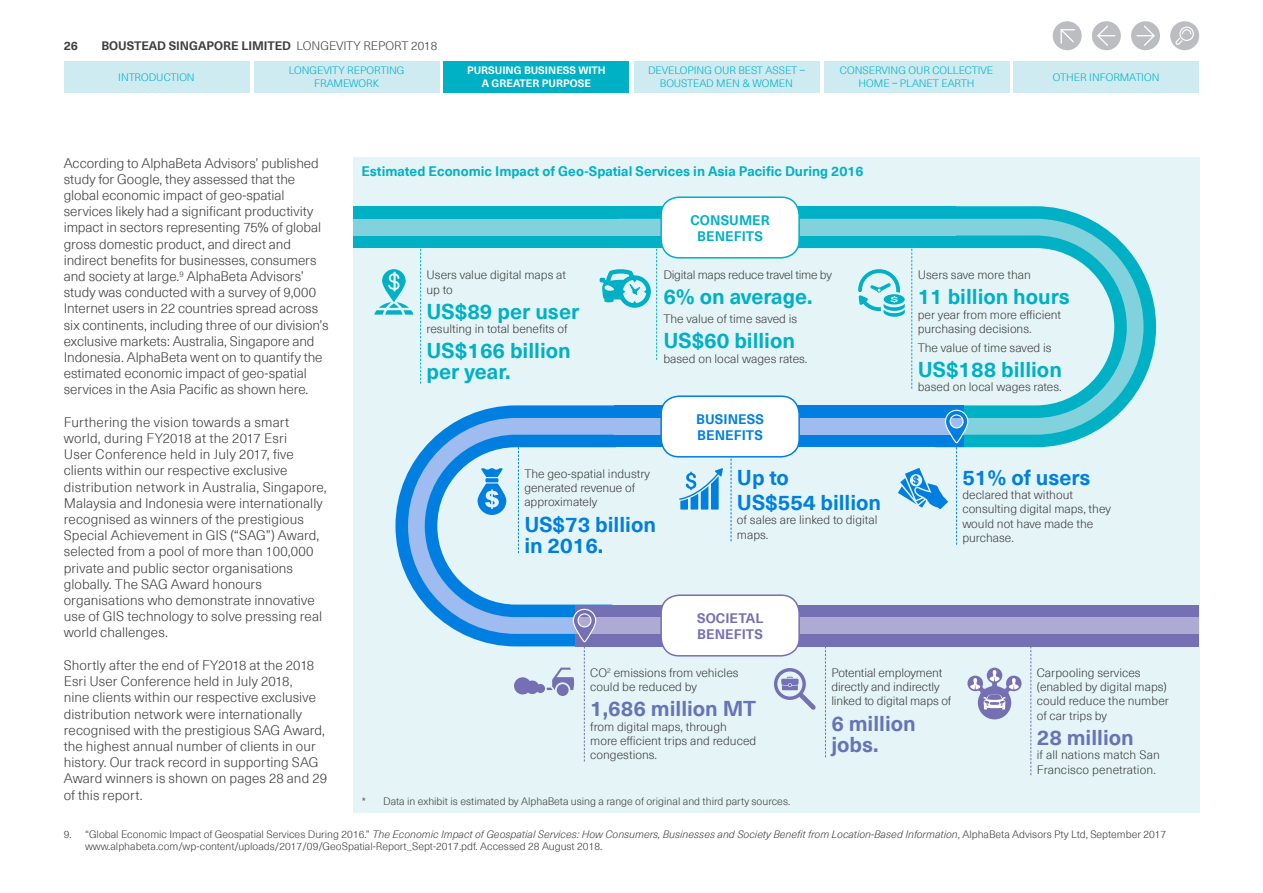
<style>
.page{position:relative;width:1263px;height:893px;background:#fff}
.page>*{position:absolute;margin:0;border:0;box-sizing:border-box;transform-origin:0 0}
.t1{font:700 21px/21px "Neue Haas Unica Pro";color:#00b0c5}
.t2{font:700 21px/21px "Neue Haas Unica Pro";color:#007fe1}
.t3{font:700 21px/21px "Neue Haas Unica Pro";color:#6773b7}
.t4{font:300 13.5px/16.2px "Neue Haas Unica Pro";color:#3e3e3f}
.t5{font:700 13.5px/16.2px "Neue Haas Unica Pro";color:#00b0c5;text-align:center}
.t6{font:700 13.5px/16.2px "Neue Haas Unica Pro";letter-spacing:.005em;color:#007fe1}
.t7{font:700 13.5px/16.2px "Neue Haas Unica Pro";letter-spacing:.005em;color:#756fb3}
.t8{font:300 12px/14.4px "Neue Haas Unica Pro";color:#3e3e3f}
.t9{font:700 12px "Neue Haas Unica Pro";color:#3e3e3f}
.t10{font:300 12px "Neue Haas Unica Pro";letter-spacing:-.02em;color:#3e3e3f}
.t11{font:300 10.5px/12.6px "Neue Haas Unica Pro";color:#3e3e3f}
.t12{font:300 10.5px/12.6px "Neue Haas Unica Pro";color:#00b0c5;text-align:center}
.t13{font:700 10.5px/12.6px "Neue Haas Unica Pro";color:#fff;text-align:center}
.s1{font-weight:300}
.s2{font-style:italic}
</style>
<div class="page">
<div style="left:64px;top:61px;width:185px;height:31px;background:#cdebf0"></div>
<div style="left:444px;top:61px;width:185px;height:31px;background:#00b0c5"></div>
<div style="left:634px;top:61px;width:185px;height:31px;background:#cdebf0"></div>
<div style="left:1013px;top:61px;width:186px;height:31px;background:#cdebf0"></div>
<div style="left:824px;top:61px;width:185px;height:31px;background:#cdebf0"></div>
<div style="left:254px;top:61px;width:185px;height:31px;background:#cdebf0"></div>
<div style="left:353px;top:157px;width:846px;height:656px;background:#e5f5f7"></div>
<svg style="left:955px;top:206px;width:201px;height:241px"></svg>
<svg style="left:395px;top:405px;width:219px;height:174px"></svg>
<div style="left:353px;top:206px;width:602px;height:42px;background:#00b0c5"></div>
<div style="left:614px;top:405px;width:350px;height:42px;background:#007fe1"></div>
<svg style="left:618px;top:219px;width:525px;height:216px"></svg>
<div style="left:353px;top:219px;width:602px;height:16px;background:#82d2dd"></div>
<div style="left:614px;top:418px;width:350px;height:17px;background:#9fbcf1"></div>
<svg style="left:374px;top:269px;width:40px;height:46px"></svg>
<svg style="left:858px;top:269px;width:47px;height:48px"></svg>
<svg style="left:420px;top:248px;width:1px;height:136px"></svg>
<svg style="left:731px;top:458px;width:1px;height:83px"></svg>
<svg style="left:825px;top:646px;width:1px;height:111px"></svg>
<svg style="left:1030px;top:646px;width:1px;height:129px"></svg>
<svg style="left:600px;top:245px;width:57px;height:115px"></svg>
<svg style="left:911px;top:245px;width:1px;height:144px"></svg>
<div style="left:661px;top:197px;width:138px;height:61px;background:#fff;border-radius:18px"></div>
<div style="left:660px;top:196px;width:140px;height:63px;border:2px solid #00b0c5;border-radius:18px"></div>
<div style="left:661px;top:396px;width:138px;height:61px;background:#fff;border-radius:18px"></div>
<div style="left:660px;top:395px;width:140px;height:63px;border:2px solid #007fe1;border-radius:18px"></div>
<svg style="left:679px;top:468px;width:44px;height:42px"></svg>
<div style="left:978px;top:686px;width:33px;height:33px;background:#756fb3;border-radius:50%"></div>
<svg style="left:967px;top:668px;width:55px;height:41px"></svg>
<svg style="left:774px;top:668px;width:42px;height:42px"></svg>
<div style="left:575px;top:605px;width:624px;height:41px;background:#756fb3"></div>
<div style="left:575px;top:617px;width:624px;height:17px;background:#afaad3"></div>
<div style="left:661px;top:595px;width:138px;height:61px;background:#fff;border-radius:18px"></div>
<div style="left:660px;top:594px;width:140px;height:63px;border:2px solid #756fb3;border-radius:18px"></div>
<svg style="left:898px;top:409px;width:71px;height:136px"></svg>
<svg style="left:408px;top:418px;width:208px;height:344px"></svg>
<div style="left:1131px;top:21px;width:29px;height:29px;background:#bcbdc0;border-radius:50%"></div>
<svg style="left:1136px;top:26px;width:19px;height:20px"></svg>
<div style="left:1053px;top:21px;width:29px;height:29px;background:#bcbdc0;border-radius:50%"></div>
<svg style="left:1060px;top:29px;width:15px;height:15px"></svg>
<div style="left:1092px;top:21px;width:29px;height:29px;background:#bcbdc0;border-radius:50%"></div>
<svg style="left:1097px;top:26px;width:18px;height:20px"></svg>
<div style="left:1170px;top:21px;width:29px;height:29px;background:#bcbdc0;border-radius:50%"></div>
<svg style="left:1175px;top:27px;width:19px;height:18px"></svg>
<p class="t9" style="left:64px;top:39px;width:16px">26</p>
<p class="t9" style="left:102px;top:39px;width:337px">BOUSTEAD SINGAPORE LIMITED <span class="s1">LONGEVITY REPORT 2018</span></p>
<p class="t12" style="left:118px;top:71px;width:78px">INTRODUCTION</p>
<p class="t13" style="left:467px;top:64px;width:140px">PURSUING BUSINESS WITH<br>A GREATER PURPOSE</p>
<p class="t12" style="left:648px;top:64px;width:158px">DEVELOPING OUR BEST ASSET –<br>BOUSTEAD MEN &amp; WOMEN</p>
<p class="t12" style="left:840px;top:64px;width:155px">CONSERVING OUR COLLECTIVE<br>HOME – PLANET EARTH</p>
<p class="t12" style="left:289px;top:64px;width:117px">LONGEVITY REPORTING</p>
<p class="t12" style="left:314px;top:77px;width:67px">FRAMEWORK</p>
<p class="t12" style="left:1053px;top:71px;width:108px">OTHER INFORMATION</p>
<p class="t4" style="left:64px;top:155px;width:266px">According to AlphaBeta Advisors’ published study for Google, they assessed that the global economic impact of geo-spatial services likely had a significant productivity impact in sectors representing 75% of global gross domestic product, and direct and indirect benefits for businesses, consumers and society at large.<sup>9</sup> AlphaBeta Advisors’ study was conducted with a survey of 9,000<br>Internet users in 22 countries spread across six continents, including three of our division’s exclusive markets: Australia, Singapore and Indonesia. AlphaBeta went on to quantify the estimated economic impact of geo-spatial services in the Asia Pacific as shown here.</p>
<p class="t4" style="left:64px;top:414px;width:264px">Furthering the vision towards a smart world, during FY2018 at the 2017 Esri<br>User Conference held in July 2017, five clients within our respective exclusive distribution network in Australia, Singapore, Malaysia and Indonesia were internationally recognised as winners of the prestigious Special Achievement in GIS (“SAG”) Award, selected from a pool of more than 100,000 private and public sector organisations globally. The SAG Award honours organisations who demonstrate innovative use of GIS technology to solve pressing real world challenges.</p>
<p class="t4" style="left:64px;top:657px;width:265px">Shortly after the end of FY2018 at the 2018<br>Esri User Conference held in July 2018,<br>nine clients within our respective exclusive distribution network were internationally recognised with the prestigious SAG Award, the highest annual number of clients in our history. Our track record in supporting SAG Award winners is shown on pages 28 and 29 of this report.</p>
<p class="t11" style="left:85px;top:828px;width:1083px;text-indent:-21px">9. “Global Economic Impact of Geospatial Services During 2016.” <span class="s2">The Economic Impact of Geospatial Services: How Consumers, Businesses and Society Benefit from Location-Based Information</span>, AlphaBeta Advisors Pty Ltd, September 2017 www.alphabeta.com/wp-content/uploads/2017/09/GeoSpatial-Report_Sept-2017.pdf. Accessed 28 August 2018.</p>
<p class="t5" style="left:361px;top:163px;width:504px">Estimated Economic Impact of Geo-Spatial Services in Asia Pacific During 2016</p>
<p class="t5" style="left:690px;top:212px;width:81px">CONSUMER<br>BENEFITS</p>
<p class="t8" style="left:426px;top:268px;width:141px">Users value digital maps at up to</p>
<p class="t1" style="left:426px;top:301px;width:154px">US$89 per user</p>
<p class="t8" style="left:426px;top:322px;width:142px">resulting in total benefits of</p>
<p class="t1" style="left:426px;top:341px;width:146px">US$166 billion per year.</p>
<p class="t10" style="left:663px;top:268px;width:170px">Digital maps reduce travel time by</p>
<p class="t1" style="left:663px;top:287px;width:151px">6% on average.</p>
<p class="t8" style="left:663px;top:312px;width:135px">The value of time saved is</p>
<p class="t1" style="left:663px;top:330px;width:133px">US$60 billion</p>
<p class="t8" style="left:663px;top:351px;width:146px">based on local wages rates.</p>
<p class="t8" style="left:918px;top:268px;width:115px">Users save more than</p>
<p class="t1" style="left:918px;top:287px;width:154px">11 billion hours</p>
<p class="t8" style="left:918px;top:308px;width:145px">per year from more efficient purchasing decisions.</p>
<p class="t8" style="left:918px;top:341px;width:135px">The value of time saved is</p>
<p class="t1" style="left:918px;top:359px;width:146px">US$188 billion</p>
<p class="t8" style="left:918px;top:380px;width:146px">based on local wages rates.</p>
<p class="t6" style="left:696px;top:411px;width:69px">BUSINESS<br>BENEFITS</p>
<p class="t8" style="left:524px;top:466px;width:127px">The geo-spatial industry generated revenue of approximately</p>
<p class="t2" style="left:524px;top:514px;width:133px">US$73 billion in 2016.</p>
<p class="t2" style="left:962px;top:467px;width:130px">51% of users</p>
<p class="t8" style="left:962px;top:488px;width:150px">declared that without consulting digital maps, they would not have made the purchase.</p>
<p class="t2" style="left:737px;top:465px;width:146px;line-height:25.2px">Up to<br>US$554 billion</p>
<p class="t8" style="left:737px;top:513px;width:142px">of sales are linked to digital maps.</p>
<p class="t7" style="left:697px;top:610px;width:68px">SOCIETAL<br>BENEFITS</p>
<p class="t8" style="left:590px;top:665px;width:150px">CO<sup>2</sup> emissions from vehicles could be reduced by</p>
<p class="t3" style="left:590px;top:698px;width:167px">1,686 million MT</p>
<p class="t8" style="left:590px;top:719px;width:168px">from digital maps, through more efficient trips and reduced congestions.</p>
<p class="t8" style="left:1037px;top:665px;width:134px">Carpooling services (enabled by digital maps) could reduce the number of car trips by</p>
<p class="t3" style="left:1037px;top:727px;width:99px">28 million</p>
<p class="t8" style="left:1037px;top:748px;width:125px">if all nations match San<br>Francisco penetration.</p>
<p class="t8" style="left:831px;top:665px;width:121px">Potential employment directly and indirectly linked to digital maps of</p>
<p class="t3" style="left:831px;top:713px;width:86px">6 million jobs.</p>
<p class="t11" style="left:362px;top:795px;width:430px">* Data in exhibit is estimated by AlphaBeta using a range of original and third party sources.</p>
</div>
